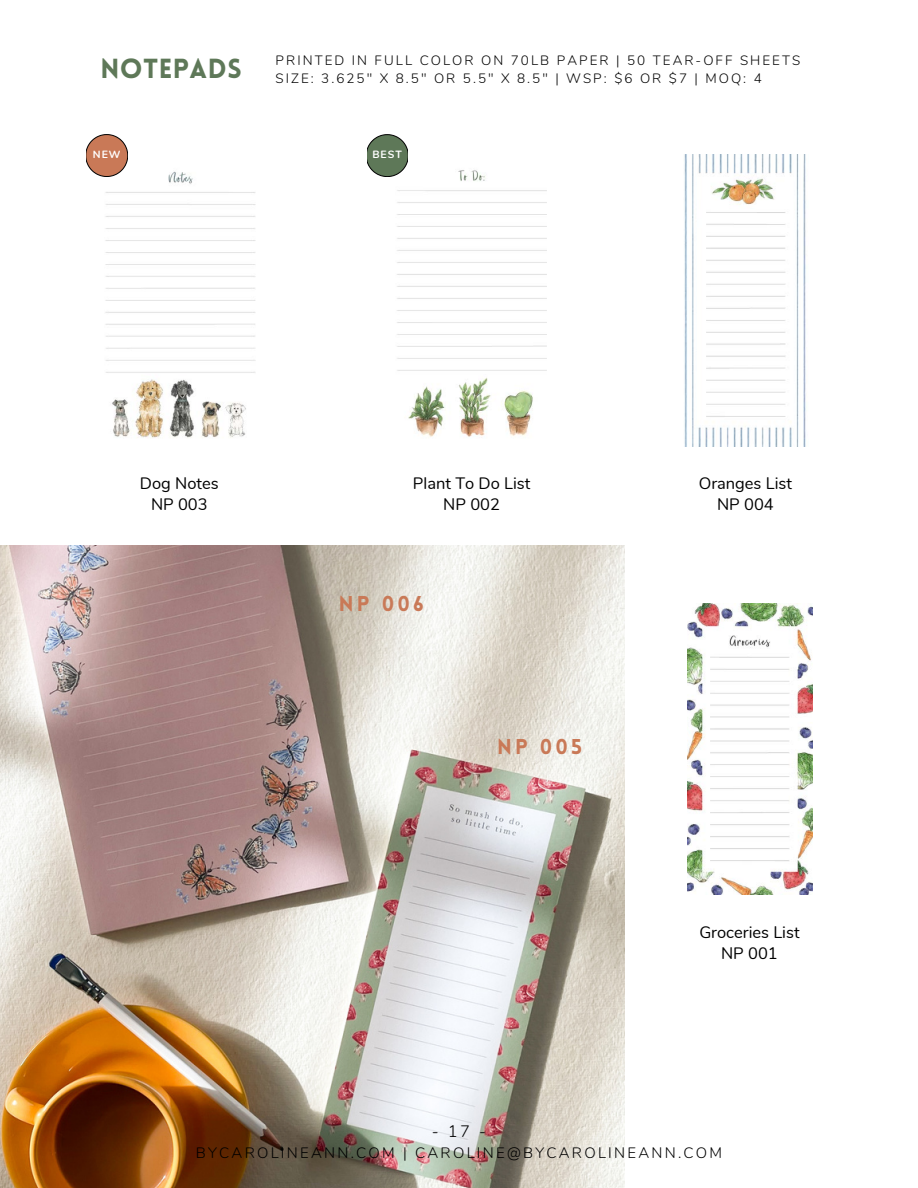
<style>
.page{position:relative;width:918px;height:1188px;background:#fff}
.page>*{position:absolute;margin:0;border:0;box-sizing:border-box;transform-origin:0 0}
.t1{font:900 27px "Lovelo";letter-spacing:.02em;color:#5e7858}
.t2{font:900 21px "Lovelo";letter-spacing:.15em;color:#c97957}
.t3{font:16.5px "Nunito";color:#000}
.t4{font:300 16.5px "Nunito";color:#000}
.t5{font:300 15px "Nunito";letter-spacing:.15em;color:#000}
.t6{font:300 13.5px "Nunito";letter-spacing:.15em;color:#000}
.t7{font:700 10.5px "Nunito";letter-spacing:.1em;color:#fff}
</style>
<div class="page">
<img style="left:100px;top:155px;width:156px;height:283px">
<svg style="left:87px;top:134px;width:40px;height:42px;background:#c5876c"></svg>
<img style="left:381px;top:170px;width:166px;height:267px">
<svg style="left:367px;top:135px;width:41px;height:41px;background:#71866d"></svg>
<img style="left:684px;top:155px;width:122px;height:291px">
<img style="left:687px;top:604px;width:125px;height:291px">
<img style="left:0;top:545px;width:624px;height:643px">
<p class="t1" style="left:100px;top:57px;width:143px">NOTEPADS</p>
<p class="t6" style="left:276px;top:51px;width:526px">PRINTED IN FULL COLOR ON 70LB PAPER | 50 TEAR-OFF SHEETS</p>
<p class="t6" style="left:276px;top:69px;width:488px">SIZE: 3.625" X 8.5" OR 5.5" X 8.5" | WSP: $6 OR $7 | MOQ: 4</p>
<p class="t7" style="left:93px;top:147px;width:29px">NEW</p>
<p class="t7" style="left:372px;top:147px;width:31px">BEST</p>
<p class="t3" style="left:140px;top:472px;width:80px">Dog Notes</p>
<p class="t3" style="left:151px;top:494px;width:58px">NP 003</p>
<p class="t3" style="left:413px;top:472px;width:119px">Plant To Do List</p>
<p class="t3" style="left:443px;top:494px;width:58px">NP 002</p>
<p class="t2" style="left:339px;top:595px;width:86px">NP 006</p>
<p class="t2" style="left:497px;top:738px;width:87px">NP 005</p>
<p class="t4" style="left:432px;top:1120px;width:56px">-17-</p>
<p class="t3" style="left:699px;top:472px;width:95px">Oranges List</p>
<p class="t3" style="left:717px;top:494px;width:58px">NP 004</p>
<p class="t3" style="left:699px;top:921px;width:102px">Groceries List</p>
<p class="t3" style="left:721px;top:942px;width:58px">NP 001</p>
<p class="t5" style="left:196px;top:1143px;width:528px">BYCAROLINEANN.COM | CAROLINE@BYCAROLINEANN.COM</p>
</div>
